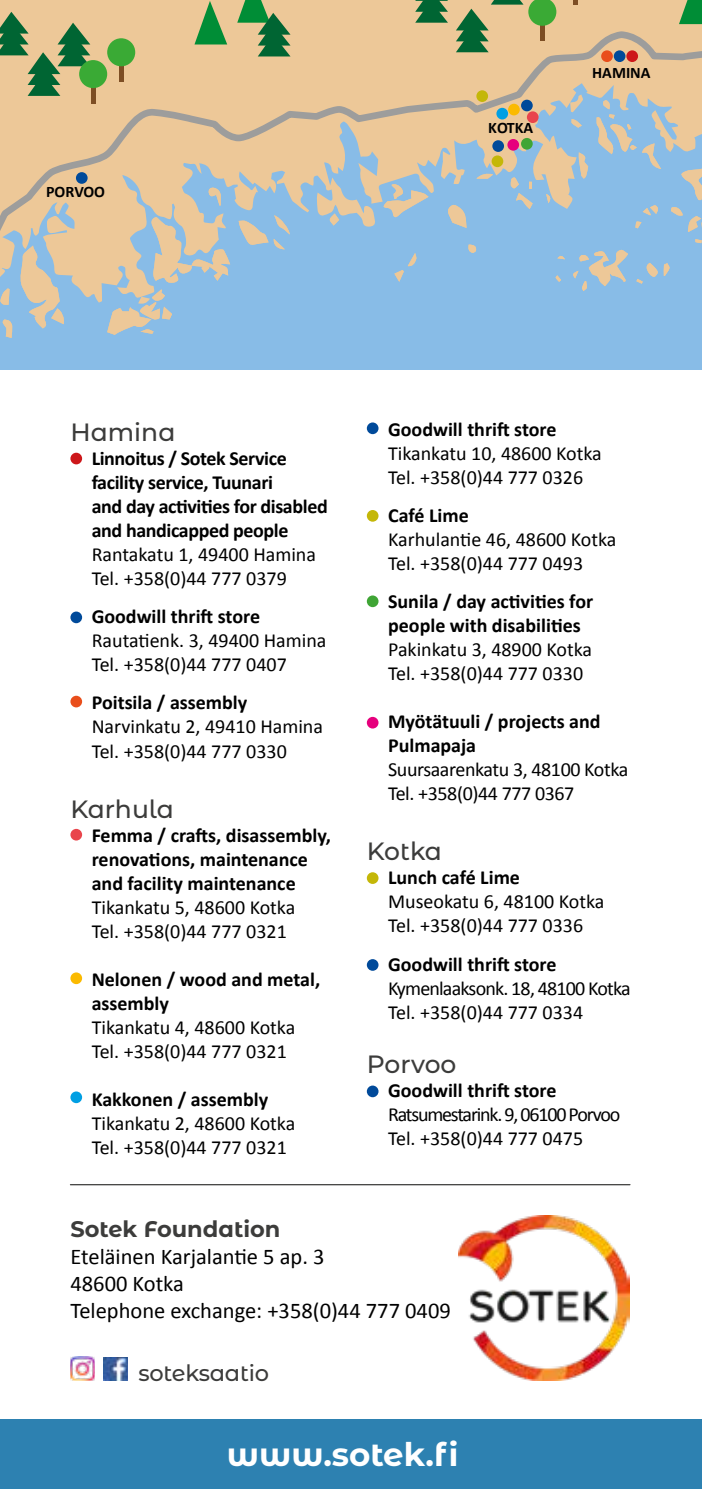
<style>
.page{position:relative;width:702px;height:1489px;background:#fff}
.page>*{position:absolute;margin:0;border:0;box-sizing:border-box;transform-origin:0 0}
.t1{font:700 32.5px "Montserrat Alternates";color:#fff}
.t2{font:500 25px "Montserrat Alternates";color:#3c3c3b}
.t3{font:22.5px/27px "Calibri";color:#000}
.t4{font:700 22.5px "Montserrat Alternates";color:#3c3c3b}
.t5{font:500 22.5px "Montserrat Alternates";letter-spacing:-.01em;color:#3c3c3b}
.t6{font:20px/24px "Calibri";color:#000}
.t7{font:700 20px/24px "Calibri";color:#000}
.t8{font:700 20px/24px "Calibri";letter-spacing:-.02em;color:#000}
.t9{font:20px/24px "Calibri";letter-spacing:-.06em;color:#000}
.t10{font:20px/24px "Calibri";letter-spacing:-.04em;color:#000}
.t11{font:20px/24px "Calibri";letter-spacing:-.02em;color:#000}
.t12{font:700 16px "Calibri";color:#000}
</style>
<div class="page">
<div style="left:0;top:1419px;width:702px;height:69px;background:#2d81b1"></div>
<img style="left:458px;top:1215px;width:172px;height:165px">
<div style="left:367px;top:595px;width:11px;height:12px;background:#3fa535;border-radius:50%"></div>
<hr style="left:70px;top:1183px;width:560px;height:2px;background:#3c3c3b">
<div style="left:70px;top:611px;width:12px;height:12px;background:#004a9a;border-radius:50%"></div>
<div style="left:367px;top:422px;width:11px;height:12px;background:#004a9a;border-radius:50%"></div>
<div style="left:367px;top:959px;width:11px;height:11px;background:#004a9a;border-radius:50%"></div>
<div style="left:367px;top:1085px;width:11px;height:12px;background:#004a9a;border-radius:50%"></div>
<div style="left:70px;top:828px;width:12px;height:12px;background:#e9454c;border-radius:50%"></div>
<div style="left:70px;top:452px;width:12px;height:12px;background:#cd171a;border-radius:50%"></div>
<div style="left:70px;top:972px;width:12px;height:12px;background:#fbba00;border-radius:50%"></div>
<div style="left:70px;top:1091px;width:12px;height:12px;background:#009fe3;border-radius:50%"></div>
<div style="left:367px;top:510px;width:11px;height:11px;background:#c4b708;border-radius:50%"></div>
<div style="left:367px;top:872px;width:11px;height:11px;background:#c4b708;border-radius:50%"></div>
<div style="left:367px;top:716px;width:11px;height:12px;background:#e6007d;border-radius:50%"></div>
<div style="left:70px;top:695px;width:12px;height:12px;background:#e94e1b;border-radius:50%"></div>
<div style="left:0;top:0;width:702px;height:370px;background:#88bce7"></div>
<div style="left:0;top:0;width:702px;height:28px;background:#edc898"></div>
<svg style="left:0;top:247px;width:565px;height:85px"></svg>
<svg style="left:151px;top:247px;width:79px;height:36px"></svg>
<svg style="left:18px;top:247px;width:47px;height:81px"></svg>
<svg style="left:0;top:288px;width:10px;height:17px"></svg>
<svg style="left:468px;top:247px;width:9px;height:6px"></svg>
<svg style="left:394px;top:253px;width:23px;height:29px"></svg>
<svg style="left:239px;top:247px;width:51px;height:2px"></svg>
<svg style="left:107px;top:289px;width:65px;height:46px"></svg>
<svg style="left:555px;top:275px;width:6px;height:7px"></svg>
<svg style="left:573px;top:249px;width:55px;height:42px"></svg>
<svg style="left:557px;top:255px;width:8px;height:4px"></svg>
<svg style="left:0;top:311px;width:12px;height:27px"></svg>
<svg style="left:636px;top:263px;width:34px;height:21px"></svg>
<svg style="left:0;top:28px;width:702px;height:219px"></svg>
<svg style="left:679px;top:0;width:23px;height:24px"></svg>
<svg style="left:194px;top:1px;width:33px;height:43px"></svg>
<svg style="left:237px;top:0;width:53px;height:56px;background:#7b9f68"></svg>
<svg style="left:415px;top:1px;width:33px;height:22px"></svg>
<hr style="left:415px;top:0;width:33px;height:1px;background:#006533">
<svg style="left:0;top:12px;width:90px;height:84px;background:#98a473"></svg>
<svg style="left:456px;top:0;width:100px;height:52px;background:#a8af77"></svg>
<svg style="left:573px;top:0;width:4px;height:5px"></svg>
<hr style="left:91px;top:78px;width:4px;height:26px;background:#7d4e24">
<div style="left:79px;top:60px;width:28px;height:28px;background:#3aaa35;border-radius:50%"></div>
<hr style="left:119px;top:56px;width:4px;height:26px;background:#7d4e24">
<div style="left:107px;top:38px;width:28px;height:28px;background:#3aaa35;border-radius:50%"></div>
<div style="left:76px;top:172px;width:12px;height:12px;background:#004a9a;border-radius:50%"></div>
<div style="left:492px;top:140px;width:12px;height:12px;background:#004a9a;border-radius:50%"></div>
<div style="left:521px;top:100px;width:11px;height:11px;background:#004a9a;border-radius:50%"></div>
<div style="left:613px;top:50px;width:12px;height:12px;background:#004a9a;border-radius:50%"></div>
<div style="left:601px;top:50px;width:12px;height:12px;background:#e94e1b;border-radius:50%"></div>
<div style="left:626px;top:50px;width:12px;height:12px;background:#cd171a;border-radius:50%"></div>
<div style="left:476px;top:90px;width:12px;height:12px;background:#c4b708;border-radius:50%"></div>
<div style="left:521px;top:138px;width:11px;height:12px;background:#3fa535;border-radius:50%"></div>
<div style="left:491px;top:155px;width:12px;height:12px;background:#c4b708;border-radius:50%"></div>
<div style="left:496px;top:108px;width:12px;height:11px;background:#009fe3;border-radius:50%"></div>
<div style="left:527px;top:111px;width:11px;height:12px;background:#e9454c;border-radius:50%"></div>
<div style="left:508px;top:104px;width:11px;height:11px;background:#fbba00;border-radius:50%"></div>
<div style="left:507px;top:139px;width:12px;height:12px;background:#e6007d;border-radius:50%"></div>
<img style="left:103px;top:1357px;width:24px;height:23px">
<img style="left:70px;top:1356px;width:25px;height:24px">
<p class="t12" style="left:46px;top:182px;width:60px">PORVOO</p>
<p class="t12" style="left:488px;top:118px;width:46px">KOTKA</p>
<p class="t12" style="left:592px;top:62px;width:60px">HAMINA</p>
<p class="t2" style="left:70px;top:414px;width:106px">Hamina</p>
<p class="t8" style="left:92px;top:446px;width:237px">Linnoitus / Sotek Service facility service, Tuunari<br>and day activities for disabled and handicapped people</p>
<p class="t6" style="left:92px;top:542px;width:226px">Rantakatu 1, 49400 Hamina<br>Tel. +358(0)44 777 0379</p>
<p class="t7" style="left:92px;top:604px;width:170px">Goodwill thrift store</p>
<p class="t6" style="left:92px;top:628px;width:236px">Rautatienk. 3, 49400 Hamina<br>Tel. +358(0)44 777 0407</p>
<p class="t7" style="left:92px;top:690px;width:157px">Poitsila / assembly</p>
<p class="t6" style="left:92px;top:715px;width:233px">Narvinkatu 2, 49410 Hamina<br>Tel. +358(0)44 777 0330</p>
<p class="t2" style="left:70px;top:791px;width:105px">Karhula</p>
<p class="t7" style="left:92px;top:822px;width:241px">Femma / crafts, disassembly, renovations, maintenance and facility maintenance</p>
<p class="t6" style="left:92px;top:895px;width:205px">Tikankatu 5, 48600 Kotka<br>Tel. +358(0)44 777 0321</p>
<p class="t7" style="left:92px;top:966px;width:230px">Nelonen / wood and metal, assembly</p>
<p class="t6" style="left:92px;top:1015px;width:205px">Tikankatu 4, 48600 Kotka<br>Tel. +358(0)44 777 0321</p>
<p class="t7" style="left:92px;top:1086px;width:178px">Kakkonen / assembly</p>
<p class="t6" style="left:92px;top:1111px;width:205px">Tikankatu 2, 48600 Kotka<br>Tel. +358(0)44 777 0321</p>
<p class="t7" style="left:388px;top:417px;width:170px">Goodwill thrift store</p>
<p class="t6" style="left:388px;top:441px;width:215px">Tikankatu 10, 48600 Kotka<br>Tel. +358(0)44 777 0326</p>
<p class="t7" style="left:388px;top:503px;width:82px">Café Lime</p>
<p class="t6" style="left:388px;top:527px;width:230px">Karhulantie 46, 48600 Kotka<br>Tel. +358(0)44 777 0493</p>
<p class="t7" style="left:388px;top:589px;width:206px">Sunila / day activities for people with disabilities</p>
<p class="t6" style="left:388px;top:637px;width:206px">Pakinkatu 3, 48900 Kotka<br>Tel. +358(0)44 777 0330</p>
<p class="t7" style="left:388px;top:709px;width:214px">Myötätuuli / projects and<br>Pulmapaja</p>
<p class="t11" style="left:388px;top:757px;width:242px">Suursaarenkatu 3, 48100 Kotka<br>Tel. +358(0)44 777 0367</p>
<p class="t2" style="left:367px;top:834px;width:77px">Kotka</p>
<p class="t7" style="left:388px;top:865px;width:133px">Lunch café Lime</p>
<p class="t6" style="left:388px;top:889px;width:218px">Museokatu 6, 48100 Kotka<br>Tel. +358(0)44 777 0336</p>
<p class="t7" style="left:388px;top:951px;width:170px">Goodwill thrift store</p>
<p class="t10" style="left:388px;top:976px;width:244px">Kymenlaaksonk. 18, 48100 Kotka<br>Tel. +358(0)44 777 0334</p>
<p class="t2" style="left:367px;top:1046px;width:91px">Porvoo</p>
<p class="t7" style="left:388px;top:1077px;width:170px">Goodwill thrift store</p>
<p class="t9" style="left:388px;top:1102px;width:233px">Ratsumestarink. 9, 06100 Porvoo<br>Tel. +358(0)44 777 0475</p>
<p class="t4" style="left:70px;top:1212px;width:211px">Sotek Foundation</p>
<p class="t3" style="left:70px;top:1242px;width:382px">Eteläinen Karjalantie 5 ap. 3<br>48600 Kotka<br>Telephone exchange: +358(0)44 777 0409</p>
<p class="t5" style="left:138px;top:1356px;width:132px">soteksaatio</p>
<h1 class="t1" style="left:227px;top:1430px;width:233px">www.sotek.fi</h1>
</div>
